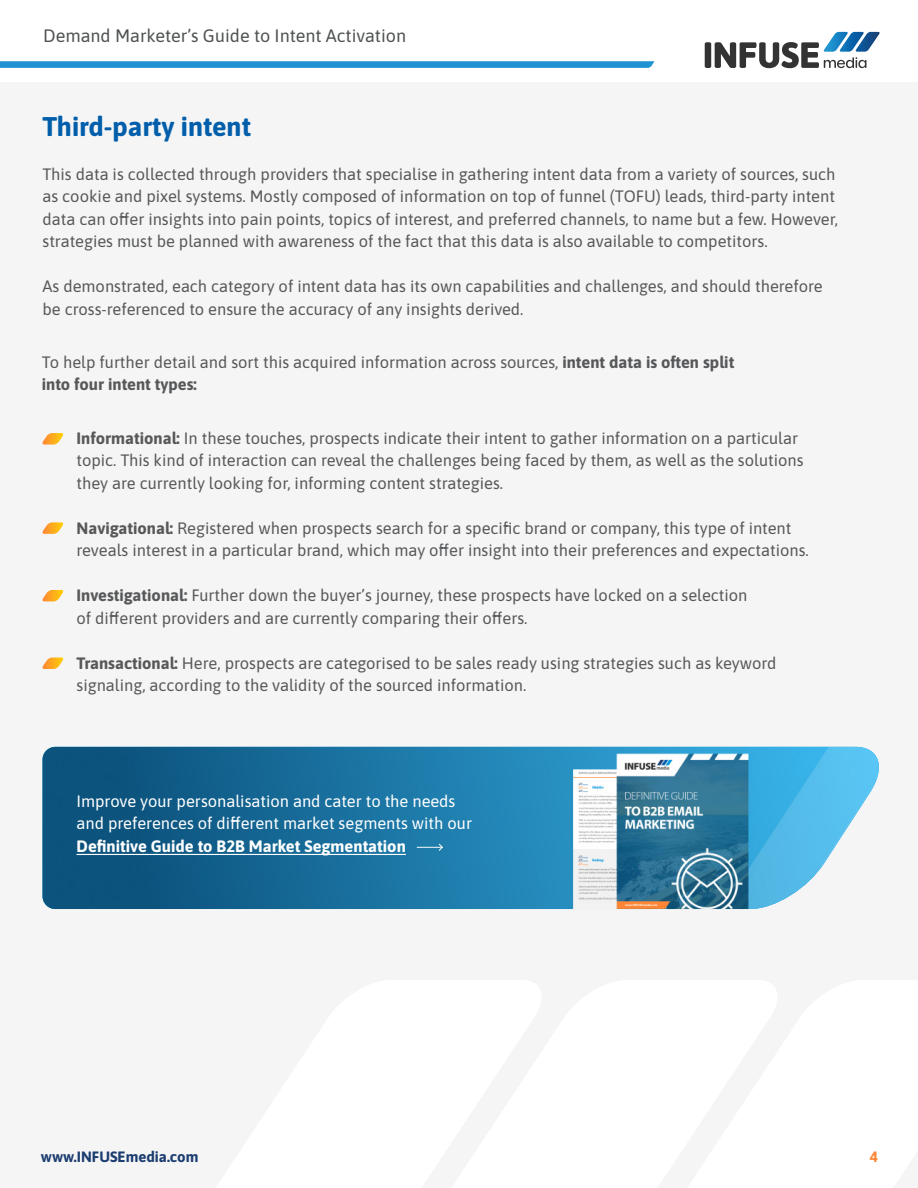
<style>
.page{position:relative;width:918px;height:1188px;background:#fff}
.page>*{position:absolute;margin:0;border:0;box-sizing:border-box;transform-origin:0 0}
.t1{font:700 27px "Asap";color:#005eab}
.t2{font:18px "Asap";color:#4f5252}
.t3{font:16.5px/22.5px "Asap";color:#57585a}
.t4{font:16.5px/22.5px "Asap";color:#fff}
.t5{font:700 15px "Asap";color:#1c3d70}
.t6{font:700 15px "Asap";color:#fe8636}
.s1{font-weight:700}
</style>
<div class="page">
<svg style="left:0;top:61px;width:655px;height:7px"></svg>
<div style="left:0;top:82px;width:918px;height:1106px;background:#f5f5f5"></div>
<img style="left:43px;top:747px;width:836px;height:162px">
<hr style="left:77px;top:854px;width:329px;height:1px;background:#fff">
<svg style="left:42px;top:433px;width:22px;height:12px"></svg>
<svg style="left:42px;top:590px;width:22px;height:11px"></svg>
<svg style="left:42px;top:522px;width:22px;height:12px"></svg>
<svg style="left:42px;top:658px;width:22px;height:11px"></svg>
<svg style="left:417px;top:844px;width:26px;height:7px"></svg>
<svg style="left:705px;top:32px;width:175px;height:36px"></svg>
<p class="t2" style="left:43px;top:23px;width:364px">Demand Marketer’s Guide to Intent Activation</p>
<p class="t1" style="left:43px;top:108px;width:210px">Third-party intent</p>
<p class="t3" style="left:43px;top:162px;width:797px">This data is collected through providers that specialise in gathering intent data from a variety of sources, such as cookie and pixel systems. Mostly composed of information on top of funnel (TOFU) leads, third-party intent data can offer insights into pain points, topics of interest, and preferred channels, to name but a few. However, strategies must be planned with awareness of the fact that this data is also available to competitors.</p>
<p class="t3" style="left:43px;top:274px;width:782px">As demonstrated, each category of intent data has its own capabilities and challenges, and should therefore be cross-referenced to ensure the accuracy of any insights derived.</p>
<p class="t3" style="left:42px;top:350px;width:694px">To help further detail and sort this acquired information across sources, <span class="s1">intent data is often split into four intent types:</span></p>
<p class="t3" style="left:77px;top:426px;width:729px"><span class="s1">Informational:</span> In these touches, prospects indicate their intent to gather information on a particular topic. This kind of interaction can reveal the challenges being faced by them, as well as the solutions they are currently looking for, informing content strategies.</p>
<p class="t3" style="left:77px;top:516px;width:734px"><span class="s1">Navigational:</span> Registered when prospects search for a specific brand or company, this type of intent reveals interest in a particular brand, which may offer insight into their preferences and expectations.</p>
<p class="t3" style="left:77px;top:583px;width:672px"><span class="s1">Investigational:</span> Further down the buyer’s journey, these prospects have locked on a selection of different providers and are currently comparing their offers.</p>
<p class="t3" style="left:77px;top:651px;width:701px"><span class="s1">Transactional:</span> Here, prospects are categorised to be sales ready using strategies such as keyword signaling, according to the validity of the sourced information.</p>
<p class="t4" style="left:77px;top:789px;width:397px">Improve your personalisation and cater to the needs and preferences of different market segments with our<br><span class="s1">Definitive Guide to B2B Market Segmentation</span></p>
<p class="t5" style="left:41px;top:1146px;width:159px">www.INFUSEmedia.com</p>
<p class="t6" style="left:870px;top:1146px;width:10px">4</p>
</div>
